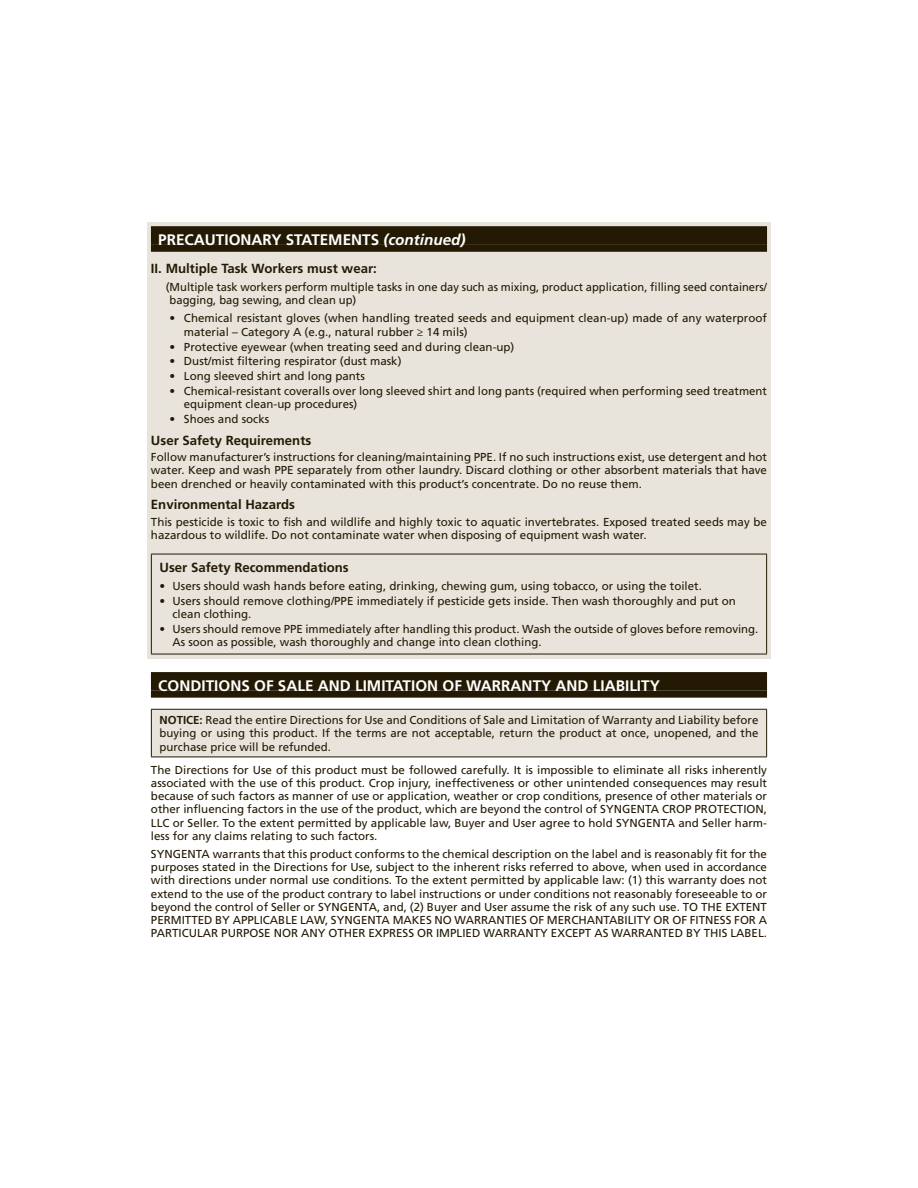
<style>
.page{position:relative;width:918px;height:1188px;background:#fff}
.page>*{position:absolute;margin:0;border:0;box-sizing:border-box;transform-origin:0 0}
.t1{font:700 15.3px "Frutiger LT Std";color:#fff}
.t2{font:700 13.2px "Frutiger LT Std";color:#241a04}
.t3{font:11.55px/13.2px "Frutiger LT Std";color:#241a04}
.s1{font-style:italic}
.s2{font-weight:700}
</style>
<div class="page">
<div style="left:147px;top:222px;width:624px;height:437px;background:#e8e4dc"></div>
<div style="left:151px;top:226px;width:616px;height:19px;background:#241a04"></div>
<div style="left:151px;top:245px;width:616px;height:7px;background:#241a04"></div>
<div style="left:151px;top:672px;width:616px;height:19px;background:#241a04"></div>
<div style="left:151px;top:691px;width:616px;height:7px;background:#241a04"></div>
<hr style="left:151px;top:554px;width:616px;height:1px;background:#241a04">
<hr style="left:151px;top:554px;width:1px;height:100px;background:#241a04">
<hr style="left:766px;top:554px;width:1px;height:100px;background:#241a04">
<hr style="left:151px;top:654px;width:616px;height:1px;background:#241a04">
<div style="left:151px;top:709px;width:616px;height:48px;background:#e8e4dc"></div>
<hr style="left:151px;top:709px;width:616px;height:1px;background:#241a04">
<hr style="left:151px;top:710px;width:1px;height:47px;background:#241a04">
<hr style="left:766px;top:710px;width:1px;height:47px;background:#241a04">
<hr style="left:151px;top:757px;width:616px;height:1px;background:#241a04">
<h1 class="t1" style="left:158px;top:233px;width:309px">PRECAUTIONARY STATEMENTS <span class="s1">(continued)</span></h1>
<p class="t2" style="left:151px;top:263px;width:227px">II. Multiple Task Workers must wear:</p>
<p class="t3" style="left:170px;top:281px;width:599px;text-indent:-4px">( Multiple task workers perform multiple tasks in one day such as mixing, product application, filling seed containers/ bagging, bag sewing, and clean up)</p>
<p class="t3" style="left:184px;top:313px;width:585px;text-indent:-14px">• Chemical resistant gloves (when handling treated seeds and equipment clean-up) made of any waterproof material – Category A (e.g., natural rubber ≥ 14 mils)</p>
<p class="t3" style="left:169px;top:341px;width:346px">• Protective eyewear (when treating seed and during clean-up)</p>
<p class="t3" style="left:169px;top:356px;width:234px">• Dust/mist filtering respirator (dust mask)</p>
<p class="t3" style="left:169px;top:371px;width:197px">• Long sleeved shirt and long pants</p>
<p class="t3" style="left:184px;top:385px;width:585px;text-indent:-14px">• Chemical-resistant coveralls over long sleeved shirt and long pants (required when performing seed treatment equipment clean-up procedures)</p>
<p class="t3" style="left:169px;top:414px;width:101px">• Shoes and socks</p>
<p class="t2" style="left:151px;top:435px;width:162px">User Safety Requirements</p>
<p class="t3" style="left:151px;top:452px;width:618px;text-align:justify">Follow manufacturer’s instructions for cleaning/maintaining PPE. If no such instructions exist, use detergent and hot water. Keep and wash PPE separately from other laundry. Discard clothing or other absorbent materials that have been drenched or heavily contaminated with this product’s concentrate. Do no reuse them.</p>
<p class="t2" style="left:151px;top:499px;width:146px">Environmental Hazards</p>
<p class="t3" style="left:151px;top:516px;width:618px">This pesticide is toxic to fish and wildlife and highly toxic to aquatic invertebrates. Exposed treated seeds may be hazardous to wildlife. Do not contaminate water when disposing of equipment wash water.</p>
<p class="t2" style="left:160px;top:562px;width:191px">User Safety Recommendations</p>
<p class="t3" style="left:160px;top:580px;width:544px">• Users should wash hands before eating, drinking, chewing gum, using tobacco, or using the toilet.</p>
<p class="t3" style="left:173px;top:595px;width:565px;text-indent:-13px">• Users should remove clothing/PPE immediately if pesticide gets inside. Then wash thoroughly and put on clean clothing.</p>
<p class="t3" style="left:173px;top:623px;width:587px;text-indent:-13px">• Users should remove PPE immediately after handling this product. Wash the outside of gloves before removing.<br>As soon as possible, wash thoroughly and change into clean clothing.</p>
<h1 class="t1" style="left:158px;top:679px;width:503px">CONDITIONS OF SALE AND LIMITATION OF WARRANTY AND LIABILITY</h1>
<p class="t3" style="left:160px;top:714px;width:600px;text-align:justify"><span class="s2">NOTICE:</span> Read the entire Directions for Use and Conditions of Sale and Limitation of Warranty and Liability before buying or using this product. If the terms are not acceptable, return the product at once, unopened, and the purchase price will be refunded.</p>
<p class="t3" style="left:151px;top:764px;width:618px;text-align:justify">The Directions for Use of this product must be followed carefully. It is impossible to eliminate all risks inherently associated with the use of this product. Crop injury, ineffectiveness or other unintended consequences may result because of such factors as manner of use or application, weather or crop conditions, presence of other materials or other influencing factors in the use of the product, which are beyond the control of SYNGENTA CROP PROTECTION, LLC or Seller. To the extent permitted by applicable law, Buyer and User agree to hold SYNGENTA and Seller harm&shy;less for any claims relating to such factors.</p>
<p class="t3" style="left:151px;top:848px;width:618px;text-align:justify">SYNGENTA warrants that this product conforms to the chemical description on the label and is reasonably fit for the purposes stated in the Directions for Use, subject to the inherent risks referred to above, when used in accordance with directions under normal use conditions. To the extent permitted by applicable law: (1) this warranty does not extend to the use of the product contrary to label instructions or under conditions not reasonably foreseeable to or beyond the control of Seller or SYNGENTA, and, (2) Buyer and User assume the risk of any such use. TO THE EXTENT PERMITTED BY APPLICABLE LAW, SYNGENTA MAKES NO WARRANTIES OF MERCHANTABILITY OR OF FITNESS FOR A PARTICULAR PURPOSE NOR ANY OTHER EXPRESS OR IMPLIED WARRANTY EXCEPT AS WARRANTED BY THIS LABEL.</p>
</div>
